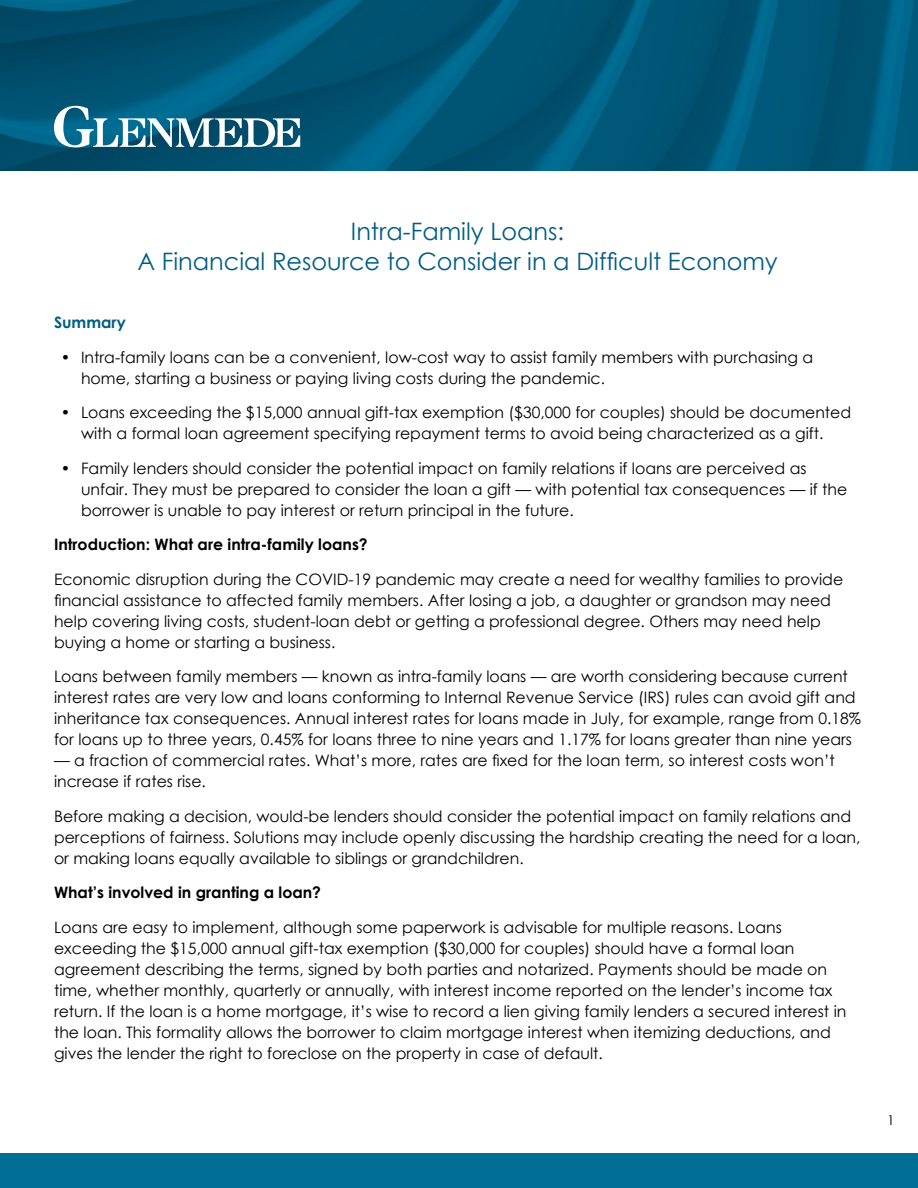
<style>
.page{position:relative;width:918px;height:1188px;background:#fff}
.page>*{position:absolute;margin:0;border:0;box-sizing:border-box;transform-origin:0 0}
.t1{font:24px/30px "Century Gothic";color:#005d83;text-align:center}
.t2{font:15.75px/21px "Century Gothic";color:#000}
.t3{font:700 15.75px "Century Gothic";color:#000}
.t4{font:700 15.75px "Century Gothic";color:#005d83}
.t5{font:13.5px "Century Gothic";color:#000}
</style>
<div class="page">
<svg style="left:0;top:0;width:918px;height:171px;background:#005575"></svg>
<div style="left:0;top:1153px;width:918px;height:35px;background:#006e95"></div>
<svg style="left:54px;top:106px;width:246px;height:41px"></svg>
<h1 class="t1" style="left:137px;top:216px;width:642px">Intra-Family Loans:<br>A Financial Resource to Consider in a Difficult Economy</h1>
<p class="t4" style="left:54px;top:311px;width:73px">Summary</p>
<p class="t2" style="left:81px;top:347px;width:734px;text-indent:-20px">• Intra-family loans can be a convenient, low-cost way to assist family members with purchasing a home, starting a business or paying living costs during the pandemic.</p>
<p class="t2" style="left:61px;top:402px;width:792px;text-align:center">• Loans exceeding the $15,000 annual gift-tax exemption ($30,000 for couples) should be documented with a formal loan agreement specifying repayment terms to avoid being characterized as a gift.</p>
<p class="t2" style="left:81px;top:457px;width:768px;text-indent:-20px">• Family lenders should consider the potential impact on family relations if loans are perceived as unfair. They must be prepared to consider the loan a gift — with potential tax consequences — if the borrower is unable to pay interest or return principal in the future.</p>
<p class="t3" style="left:54px;top:533px;width:315px">Introduction: What are intra-family loans?</p>
<p class="t2" style="left:54px;top:568px;width:791px">Economic disruption during the COVID-19 pandemic may create a need for wealthy families to provide financial assistance to affected family members. After losing a job, a daughter or grandson may need help covering living costs, student-loan debt or getting a professional degree. Others may need help buying a home or starting a business.</p>
<p class="t2" style="left:54px;top:666px;width:809px">Loans between family members — known as intra-family loans — are worth considering because current interest rates are very low and loans conforming to Internal Revenue Service (IRS) rules can avoid gift and inheritance tax consequences. Annual interest rates for loans made in July, for example, range from 0.18% for loans up to three years, 0.45% for loans three to nine years and 1.17% for loans greater than nine years</p>
<p class="t2" style="left:54px;top:750px;width:782px">— a fraction of commercial rates. What’s more, rates are fixed for the loan term, so interest costs won’t increase if rates rise.</p>
<p class="t2" style="left:54px;top:805px;width:808px">Before making a decision, would-be lenders should consider the potential impact on family relations and perceptions of fairness. Solutions may include openly discussing the hardship creating the need for a loan, or making loans equally available to siblings or grandchildren.</p>
<p class="t3" style="left:54px;top:881px;width:269px">What’s involved in granting a loan?</p>
<p class="t2" style="left:54px;top:916px;width:794px">Loans are easy to implement, although some paperwork is advisable for multiple reasons. Loans exceeding the $15,000 annual gift-tax exemption ($30,000 for couples) should have a formal loan agreement describing the terms, signed by both parties and notarized. Payments should be made on time, whether monthly, quarterly or annually, with interest income reported on the lender’s income tax return. If the loan is a home mortgage, it’s wise to record a lien giving family lenders a secured interest in the loan. This formality allows the borrower to claim mortgage interest when itemizing deductions, and gives the lender the right to foreclose on the property in case of default.</p>
<p class="t5" style="left:887px;top:1111px;width:9px">1</p>
</div>
